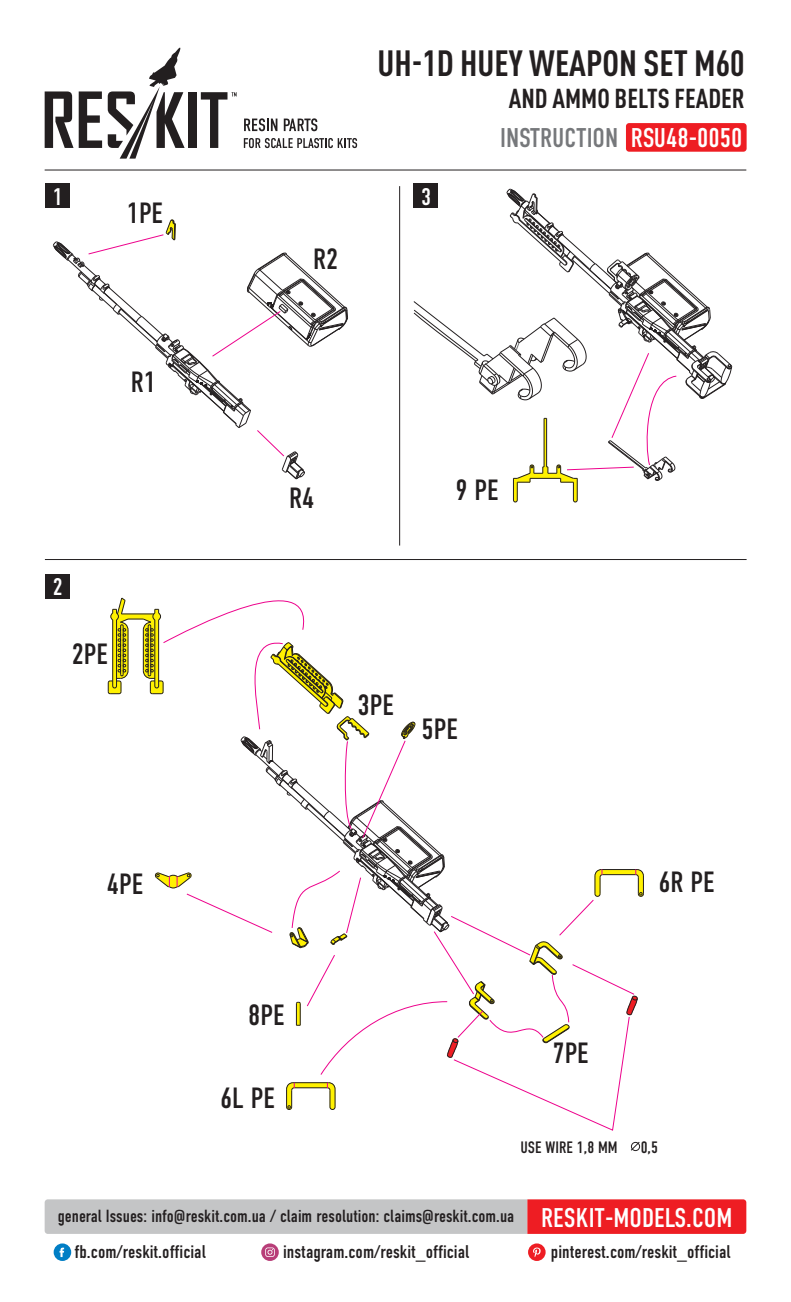
<style>
.page{position:relative;width:791px;height:1302px;background:#fff}
.page>*{position:absolute;margin:0;border:0;box-sizing:border-box;transform-origin:0 0}
.t1{font:700 condensed 36px "DIN Pro";color:#231f20}
.t2{font:29.25px "DIN Condensed C";color:#231f20}
.t3{font:27px "DIN Condensed C";color:#76787b}
.t4{font:700 condensed 27px "DIN Pro";color:#231f20}
.t5{font:24.07px "DIN Condensed C";color:#fff}
.t6{font:18.22px "DIN Condensed C";color:#231f20}
.t7{font:17.55px "DIN Condensed C";color:#231f20}
.t8{font:16.43px "DIN Condensed C";color:#231f20}
.s1{color:#fff}
.s2{font-size:27px;color:#fff}
</style>
<div class="page">
<hr style="left:45px;top:170px;width:701px;height:1px;background:#231f20">
<div style="left:626px;top:123px;width:120px;height:29px;background:#ee1d23;border-radius:3px"></div>
<svg style="left:53px;top:219px;width:295px;height:260px"></svg>
<hr style="left:399px;top:186px;width:1px;height:359px;background:#231f20">
<hr style="left:45px;top:559px;width:701px;height:1px;background:#231f20">
<svg style="left:108px;top:597px;width:536px;height:533px"></svg>
<div style="left:45px;top:184px;width:24px;height:24px;background:#231f20"></div>
<div style="left:413px;top:184px;width:25px;height:24px;background:#231f20"></div>
<div style="left:45px;top:574px;width:24px;height:25px;background:#231f20"></div>
<svg style="left:631px;top:1141px;width:9px;height:9px"></svg>
<svg style="left:413px;top:189px;width:319px;height:313px"></svg>
<div style="left:54px;top:1243px;width:17px;height:17px;background:#007ec5;border-radius:50%"></div>
<svg style="left:60px;top:1247px;width:4px;height:9px"></svg>
<svg style="left:261px;top:1243px;width:18px;height:17px"></svg>
<svg style="left:265px;top:1247px;width:10px;height:9px"></svg>
<div style="left:528px;top:1243px;width:18px;height:17px;background:#ee1d23;border-radius:50%"></div>
<svg style="left:533px;top:1247px;width:8px;height:9px"></svg>
<svg style="left:45px;top:1199px;width:701px;height:34px;background:#d19194"></svg>
<svg style="left:244px;top:118px;width:33px;height:13px"></svg>
<svg style="left:284px;top:118px;width:33px;height:13px"></svg>
<svg style="left:244px;top:138px;width:113px;height:10px"></svg>
<svg style="left:45px;top:91px;width:57px;height:57px"></svg>
<div style="left:188px;top:92px;width:8px;height:56px;background:#231f20"></div>
<svg style="left:201px;top:92px;width:36px;height:56px"></svg>
<svg style="left:108px;top:47px;width:77px;height:112px"></svg>
<h1 class="t1" style="left:377px;top:35px;width:369px">UH-1D HUEY WEAPON SET M60</h1>
<h3 class="t4" style="left:509px;top:78px;width:237px">AND AMMO BELTS FEADER</h3>
<h3 class="t3" style="left:500px;top:124px;width:244px">INSTRUCTION <span class="s1">RSU48-0050</span></h3>
<h3 class="t5" style="left:53px;top:183px;width:12px">1</h3>
<h3 class="t5" style="left:421px;top:183px;width:12px">3</h3>
<h2 class="t2" style="left:127px;top:197px;width:38px">1PE</h2>
<h2 class="t2" style="left:131px;top:366px;width:27px">R1</h2>
<h3 class="t5" style="left:53px;top:574px;width:11px">2</h3>
<h2 class="t2" style="left:72px;top:638px;width:38px">2PE</h2>
<h2 class="t2" style="left:107px;top:868px;width:38px">4PE</h2>
<h2 class="t2" style="left:313px;top:243px;width:27px">R2</h2>
<h2 class="t2" style="left:289px;top:483px;width:27px">R4</h2>
<h2 class="t2" style="left:455px;top:474px;width:45px">9 PE</h2>
<h2 class="t2" style="left:248px;top:999px;width:38px">8PE</h2>
<h2 class="t2" style="left:220px;top:1082px;width:57px">6L PE</h2>
<h2 class="t2" style="left:358px;top:689px;width:38px">3PE</h2>
<h2 class="t2" style="left:422px;top:713px;width:38px">5PE</h2>
<h2 class="t2" style="left:552px;top:1036px;width:38px">7PE</h2>
<h2 class="t2" style="left:658px;top:866px;width:58px">6R PE</h2>
<p class="t8" style="left:520px;top:1137px;width:99px">USE WIRE 1,8 ММ</p>
<p class="t8" style="left:641px;top:1137px;width:19px">0,5</p>
<p class="t7" style="left:58px;top:1206px;width:676px">general Issues: info@reskit.com.ua / claim resolution: claims@reskit.com.ua <span class="s2">RESKIT-MODELS.COM</span></p>
<p class="t6" style="left:74px;top:1242px;width:133px">fb.com/reskit.official</p>
<p class="t6" style="left:283px;top:1242px;width:188px">instagram.com/reskit_official</p>
<p class="t6" style="left:551px;top:1242px;width:181px">pinterest.com/reskit_official</p>
</div>
